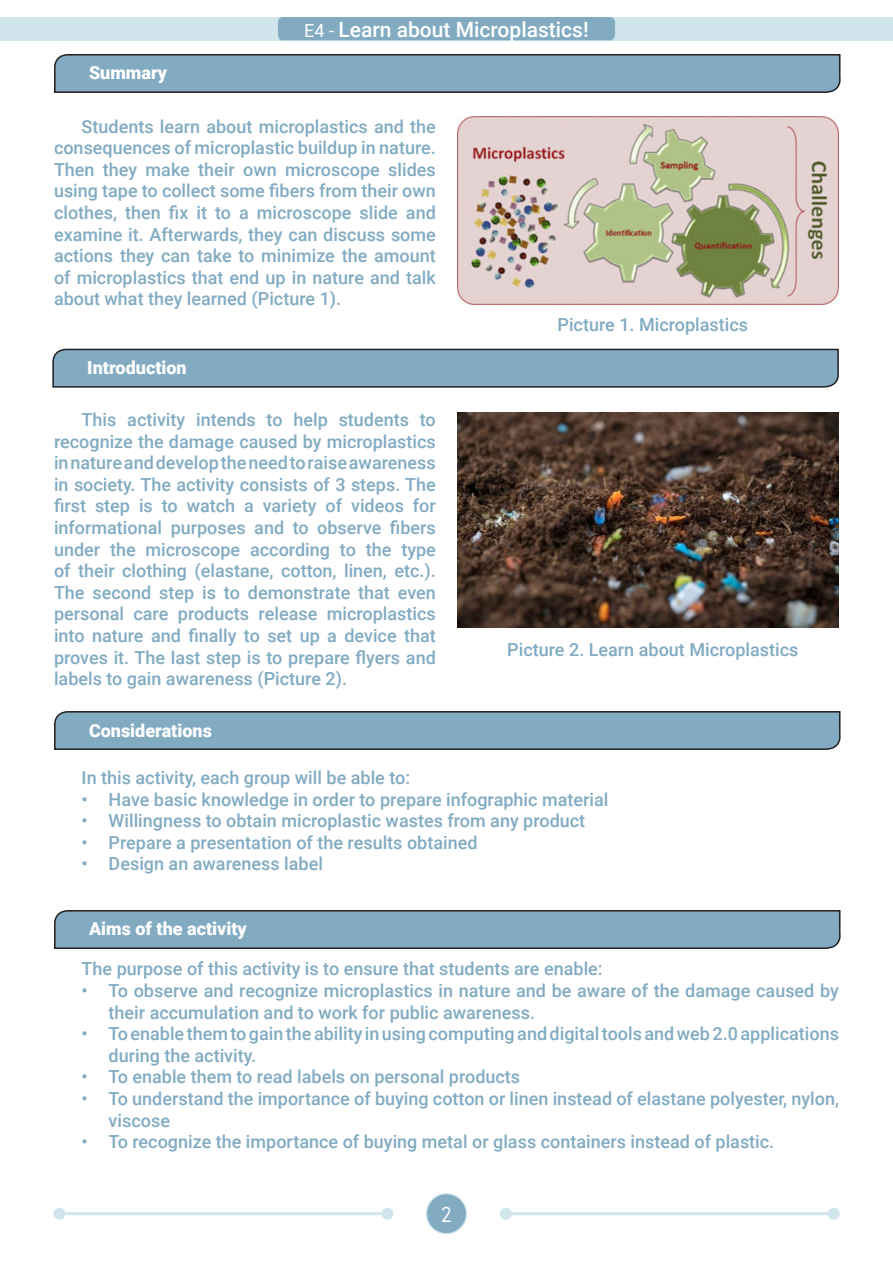
<style>
.page{position:relative;width:893px;height:1263px;background:#fff}
.page>*{position:absolute;margin:0;border:0;box-sizing:border-box;transform-origin:0 0}
.t1{font:500 21px "Roboto";color:#fff}
.t2{font:21px "TG Neuramatica";color:#fff}
.t3{font:500 18px/21.6px "Roboto";color:#82abc2}
.t4{font:900 18px "Roboto";color:#fff}
.s1{font-weight:400;font-size:18px}
</style>
<div class="page">
<div style="left:426px;top:1194px;width:40px;height:40px;background:#82abc2;border-radius:50%"></div>
<div style="left:426px;top:1193px;width:41px;height:41px;border:1px solid #d0e5ec;border-radius:50%"></div>
<div style="left:0;top:17px;width:893px;height:23px;background:#d0e5ec"></div>
<div style="left:277px;top:17px;width:338px;height:24px;background:#82abc2"></div>
<hr style="left:506px;top:1212px;width:328px;height:3px;background:#d0e5ec">
<div style="left:500px;top:1208px;width:12px;height:12px;background:#d0e5ec;border-radius:50%"></div>
<div style="left:828px;top:1208px;width:12px;height:12px;background:#d0e5ec;border-radius:50%"></div>
<hr style="left:60px;top:1212px;width:327px;height:3px;background:#d0e5ec">
<div style="left:54px;top:1208px;width:12px;height:12px;background:#d0e5ec;border-radius:50%"></div>
<div style="left:381px;top:1208px;width:12px;height:12px;background:#d0e5ec;border-radius:50%"></div>
<svg style="left:54px;top:54px;width:787px;height:39px;background:#7aa0b5"></svg>
<svg style="left:52px;top:348px;width:787px;height:40px;background:#7ea2b7"></svg>
<svg style="left:54px;top:910px;width:787px;height:39px;background:#7aa0b5"></svg>
<svg style="left:54px;top:711px;width:787px;height:39px;background:#7aa0b5"></svg>
<img style="left:457px;top:117px;width:382px;height:188px">
<img style="left:457px;top:412px;width:382px;height:215px">
<p class="t4" style="left:89px;top:60px;width:80px">Summary</p>
<p class="t1" style="left:304px;top:14px;width:286px"><span class="s1">E4 -</span> Learn about Microplastics!</p>
<p class="t3" style="left:54px;top:115px;width:383px;text-align:justify;text-indent:28px">Students learn about microplastics and the consequences of microplastic buildup in nature.<br>Then they make their own microscope slides using tape to collect some fibers from their own clothes, then fix it to a microscope slide and examine it. Afterwards, they can discuss some actions they can take to minimize the amount of microplastics that end up in nature and talk about what they learned (Picture 1).</p>
<p class="t4" style="left:87px;top:355px;width:101px">Introduction</p>
<p class="t3" style="left:54px;top:408px;width:383px;text-align:justify;text-indent:28px">This activity intends to help students to recognize the damage caused by microplastics in nature and develop the need to raise awareness in society. The activity consists of 3 steps. The first step is to watch a variety of videos for informational purposes and to observe fibers under the microscope according to the type of their clothing (elastane, cotton, linen, etc.).<br>The second step is to demonstrate that even personal care products release microplastics into nature and finally to set up a device that proves it. The last step is to prepare flyers and labels to gain awareness (Picture 2).</p>
<p class="t4" style="left:89px;top:717px;width:124px">Considerations</p>
<p class="t3" style="left:558px;top:314px;width:192px">Picture 1. Microplastics</p>
<p class="t3" style="left:507px;top:638px;width:293px">Picture 2. Learn about Microplastics</p>
<p class="t3" style="left:82px;top:766px;width:330px">In this activity, each group will be able to:</p>
<p class="t3" style="left:82px;top:788px;width:528px">• Have basic knowledge in order to prepare infographic material</p>
<p class="t3" style="left:82px;top:809px;width:505px">• Willingness to obtain microplastic wastes from any product</p>
<p class="t3" style="left:82px;top:831px;width:397px">• Prepare a presentation of the results obtained</p>
<p class="t3" style="left:82px;top:853px;width:243px">• Design an awareness label</p>
<p class="t4" style="left:89px;top:916px;width:159px">Aims of the activity</p>
<p class="t3" style="left:82px;top:957px;width:523px">The purpose of this activity is to ensure that students are enable:</p>
<p class="t3" style="left:109px;top:979px;width:732px;text-indent:-27px">• To observe and recognize microplastics in nature and be aware of the damage caused by their accumulation and to work for public awareness.</p>
<p class="t3" style="left:109px;top:1022px;width:732px;text-indent:-27px">• To enable them to gain the ability in using computing and digital tools and web 2.0 applications during the activity.</p>
<p class="t3" style="left:82px;top:1065px;width:440px">• To enable them to read labels on personal products</p>
<p class="t3" style="left:109px;top:1087px;width:732px;text-indent:-27px">• To understand the importance of buying cotton or linen instead of elastane polyester, nylon, viscose</p>
<p class="t3" style="left:82px;top:1130px;width:694px">• To recognize the importance of buying metal or glass containers instead of plastic.</p>
<p class="t2" style="left:441px;top:1200px;width:13px">2</p>
</div>
